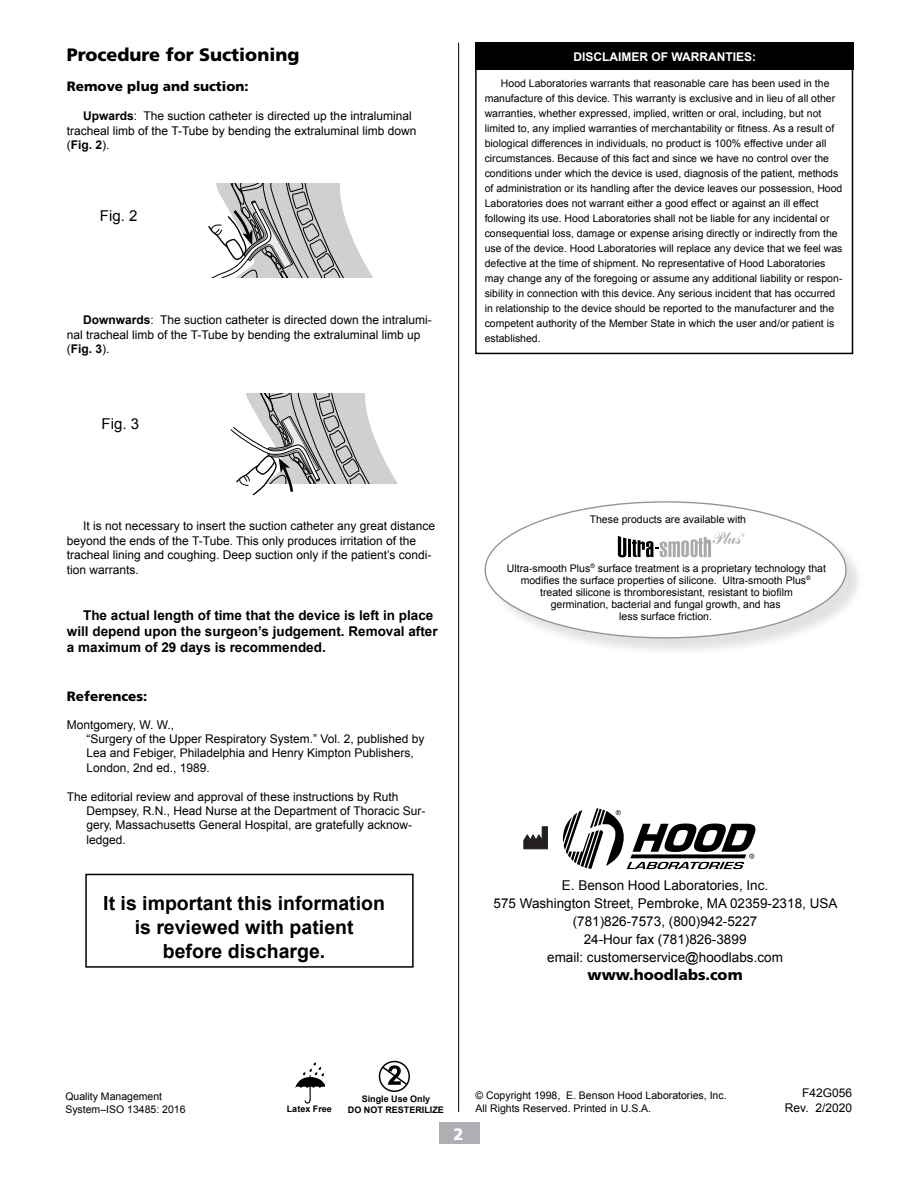
<style>
.page{position:relative;width:918px;height:1188px;background:#fff}
.page>*{position:absolute;margin:0;border:0;box-sizing:border-box;transform-origin:0 0}
.t1{font:700 19.5px/24px "Arial";color:#000;text-align:center}
.t2{font:900 18px "Frutiger";color:#000}
.t3{font:17.25px "Commercial Scr T";color:#a7a9ac}
.t4{font:900 16.5px "Frutiger";color:#fff}
.t5{font:900 15px "Frutiger";color:#000}
.t6{font:15px "Arial";color:#000}
.t7{font:13.5px/18px "Arial";color:#000;text-align:center}
.t8{font:700 13.5px/16.2px "Arial";color:#000}
.t9{font:900 13.5px "Frutiger";color:#000}
.t10{font:12px/14.4px "Arial";color:#000}
.t11{font:700 12px "Arial";color:#fff}
.t12{font:10.5px/15px "Arial";color:#000}
.t13{font:700 9px/10.8px "Arial";color:#000;text-align:center}
.s1{font-weight:700}
.s2{font-family:"Frutiger";font-weight:900;font-size:16.5px;color:#fff}
</style>
<div class="page">
<div style="left:439px;top:1122px;width:41px;height:22px;background:#adafb2"></div>
<svg style="left:208px;top:184px;width:165px;height:94px"></svg>
<div style="left:487px;top:503px;width:378px;height:154px;background:#000;opacity:.12"></div>
<div style="left:485px;top:502px;width:361px;height:136px;background:#fff;border-radius:50%"></div>
<svg style="left:618px;top:536px;width:93px;height:21px"></svg>
<svg style="left:741px;top:533px;width:4px;height:4px"></svg>
<svg style="left:563px;top:808px;width:192px;height:61px"></svg>
<div style="left:379px;top:1061px;width:31px;height:31px;border:2px solid #000;border-radius:50%"></div>
<svg style="left:381px;top:1065px;width:27px;height:21px"></svg>
<svg style="left:295px;top:1062px;width:29px;height:42px"></svg>
<hr style="left:458px;top:43px;width:1px;height:1069px;background:#000">
<svg style="left:230px;top:393px;width:168px;height:103px"></svg>
<svg style="left:524px;top:827px;width:24px;height:22px"></svg>
<div style="left:85px;top:874px;width:329px;height:94px;border:2px solid #000"></div>
<div style="left:475px;top:43px;width:378px;height:27px;background:#000"></div>
<div style="left:475px;top:43px;width:378px;height:311px;border:2px solid #000"></div>
<h2 class="t2" style="left:67px;top:44px;width:234px">Procedure for Suctioning</h2>
<p class="t9" style="left:67px;top:79px;width:183px">Remove plug and suction:</p>
<p class="t10" style="left:67px;top:109px;width:351px;text-indent:16px"><span class="s1">Upwards</span>: The suction catheter is directed up the intraluminal tracheal limb of the T-Tube by bending the extraluminal limb down (<span class="s1">Fig. 2</span>).</p>
<h3 class="t6" style="left:100px;top:206px;width:39px">Fig. 2</h3>
<p class="t10" style="left:67px;top:313px;width:366px;text-indent:16px"><span class="s1">Downwards</span>: The suction catheter is directed down the intralumi&shy;nal tracheal limb of the T-Tube by bending the extraluminal limb up (<span class="s1">Fig. 3</span>).</p>
<h3 class="t6" style="left:102px;top:414px;width:39px">Fig. 3</h3>
<p class="t10" style="left:67px;top:519px;width:370px;text-indent:16px">It is not necessary to insert the suction catheter any great distance beyond the ends of the T-Tube. This only produces irritation of the tracheal lining and coughing. Deep suction only if the patient’s condi&shy;tion warrants.</p>
<p class="t8" style="left:67px;top:607px;width:372px;text-indent:16px">The actual length of time that the device is left in place will depend upon the surgeon’s judgement. Removal after a maximum of 29 days is recommended.</p>
<p class="t9" style="left:67px;top:688px;width:82px">References:</p>
<p class="t10" style="left:86px;top:717px;width:340px;text-indent:-20px">Montgomery, W. W.,<br>“Surgery of the Upper Respiratory System.” Vol. 2, published by Lea and Febiger, Philadelphia and Henry Kimpton Publishers, London, 2nd ed., 1989.</p>
<p class="t10" style="left:86px;top:789px;width:341px;text-indent:-20px">The editorial review and approval of these instructions by Ruth Dempsey, R.N., Head Nurse at the Department of Thoracic Sur&shy;gery, Massachusetts General Hospital, are gratefully acknow&shy;ledged.</p>
<h1 class="t1" style="left:103px;top:892px;width:283px">It is important this information is reviewed with patient before discharge.</h1>
<p class="t11" style="left:574px;top:49px;width:184px">DISCLAIMER OF WARRANTIES:</p>
<p class="t12" style="left:485px;top:75px;width:359px;text-indent:16px">Hood Laboratories warrants that reasonable care has been used in the manufacture of this device. This warranty is exclusive and in lieu of all other warranties, whether expressed, implied, written or oral, including, but not limited to, any implied warranties of merchantability or fitness. As a result of biological differences in individuals, no product is 100% effective under all circumstances. Because of this fact and since we have no control over the conditions under which the device is used, diagnosis of the patient, methods of administration or its handling after the device leaves our possession, Hood Laboratories does not warrant either a good effect or against an ill effect following its use. Hood Laboratories shall not be liable for any incidental or consequential loss, damage or expense arising directly or indirectly from the use of the device. Hood Laboratories will replace any device that we feel was defective at the time of shipment. No representative of Hood Laboratories may change any of the foregoing or assume any additional liability or respon&shy;sibility in connection with this device. Any serious incident that has occurred in relationship to the device should be reported to the manufacturer and the competent authority of the Member State in which the user and/or patient is established.</p>
<p class="t12" style="left:590px;top:512px;width:158px">These products are available with</p>
<p class="t12" style="left:507px;top:562px;width:321px;line-height:12.1px;text-align:center">Ultra-smooth Plus<sup>®</sup> surface treatment is a proprietary technology that modifies the surface properties of silicone. Ultra-smooth Plus<sup>® </sup>treated silicone is thromboresistant, resistant to biofilm<br>germination, bacterial and fungal growth, and has<br>less surface friction.</p>
<h3 class="t3" style="left:712px;top:529px;width:29px">Plus</h3>
<p class="t7" style="left:494px;top:876px;width:345px">E. Benson Hood Laboratories, Inc.<br>575 Washington Street, Pembroke, MA 02359-2318, USA (781)826-7573, (800)942-5227<br>24-Hour fax (781)826-3899<br>email: customerservice@hoodlabs.com</p>
<h3 class="t5" style="left:588px;top:966px;width:157px">www.hoodlabs.com</h3>
<p class="t12" style="left:65px;top:1090px;width:122px;line-height:12.6px">Quality Management<br>System–ISO 13485: 2016</p>
<p class="t10" style="left:802px;top:1086px;width:52px">F42G056</p>
<p class="t13" style="left:348px;top:1094px;width:98px">Single Use Only<br>DO NOT RESTERILIZE</p>
<p class="t12" style="left:454px;top:1089px;width:274px;line-height:12.6px;text-indent:21px">© Copyright 1998, E. Benson Hood Laboratories, Inc.<br><span class="s2">4</span> All Rights Reserved. Printed in U.S.A.</p>
<p class="t13" style="left:287px;top:1104px;width:47px">Latex Free</p>
<p class="t10" style="left:785px;top:1100px;width:69px">Rev. 2/2020</p>
<h3 class="t4" style="left:453px;top:1124px;width:12px">2</h3>
</div>
